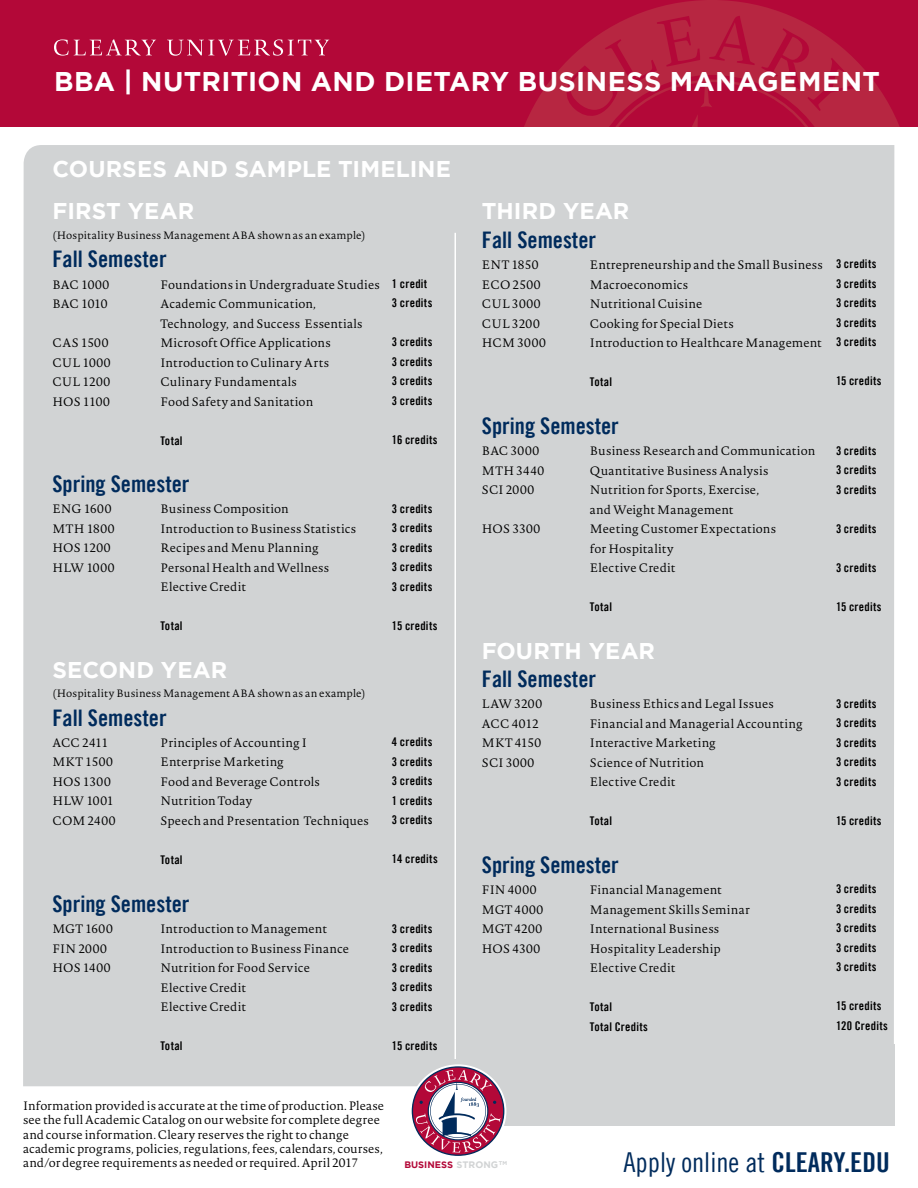
<style>
.page{position:relative;width:918px;height:1188px;background:#fff}
.page>*{position:absolute;margin:0;border:0;box-sizing:border-box;transform-origin:0 0}
.t1{font:27.45px "Trade Gothic LT Cond Eighteen";color:#002b5c}
.t2{font:700 27px "Gotham";letter-spacing:.015em;color:#fff}
.t3{font:22.8px "Trade Gothic LT Bold Cond Twenty";color:#002b5c}
.t4{font:700 22.8px "Gotham";letter-spacing:.005em;color:#fff}
.t5{font:300 12px/19.5px "Novel Std";letter-spacing:.01em;color:#000}
.t6{font:12px/19.5px "Trade Gothic LT Bold Cond Twenty";letter-spacing:.02em;color:#000;text-align:justify}
.t7{font:300 10.5px "Novel Std";letter-spacing:.015em;color:#000}
.t8{font:700 9.45px "Gotham";color:#b30838}
.t9{font:700 5.4px "Gotham";color:#d1d3d4}
.s1{color:#d1d3d4}
.s2{font-family:"Trade Gothic LT Bold Cond Twenty"}
</style>
<div class="page">
<div style="left:23px;top:145px;width:871px;height:941px;background:#d1d3d4"></div>
<div style="left:0;top:0;width:918px;height:126px;background:#b30838"></div>
<svg style="left:524px;top:0;width:375px;height:126px;fill:#b72641"></svg>
<svg style="left:627px;top:114px;width:159px;height:12px"></svg>
<svg style="left:54px;top:39px;width:102px;height:17px"></svg>
<svg style="left:167px;top:39px;width:162px;height:17px"></svg>
<div style="left:455px;top:1044px;width:439px;height:81px;background:#d1d3d4"></div>
<hr style="left:454px;top:233px;width:2px;height:826px;background:#fff">
<svg style="left:410px;top:1064px;width:96px;height:92px"></svg>
<h2 class="t2" style="left:54px;top:66px;width:827px">BBA | NUTRITION AND DIETARY BUSINESS MANAGEMENT</h2>
<h3 class="t4" style="left:53px;top:156px;width:400px">COURSES AND SAMPLE TIMELINE</h3>
<h3 class="t4" style="left:52px;top:198px;width:143px">FIRST YEAR</h3>
<p class="t7" style="left:52px;top:229px;width:315px">(Hospitality Business Management ABA shown as an example)</p>
<h3 class="t3" style="left:52px;top:245px;width:116px">Fall Semester</h3>
<p class="t5" style="left:52px;top:275px;width:58px">BAC 1000</p>
<p class="t5" style="left:160px;top:275px;width:221px">Foundations in Undergraduate Studies</p>
<p class="t5" style="left:52px;top:294px;width:57px">BAC 1010</p>
<p class="t5" style="left:160px;top:294px;width:204px">Academic Communication,<br>Technology, and Success Essentials</p>
<p class="t5" style="left:52px;top:333px;width:57px">CAS 1500</p>
<p class="t5" style="left:160px;top:333px;width:172px">Microsoft Office Applications</p>
<p class="t5" style="left:52px;top:353px;width:60px">CUL 1000</p>
<p class="t5" style="left:160px;top:353px;width:170px">Introduction to Culinary Arts</p>
<p class="t5" style="left:52px;top:372px;width:59px">CUL 1200</p>
<p class="t5" style="left:160px;top:372px;width:138px">Culinary Fundamentals</p>
<p class="t5" style="left:52px;top:392px;width:59px">HOS 1100</p>
<p class="t5" style="left:160px;top:392px;width:154px">Food Safety and Sanitation</p>
<p class="t6" style="left:160px;top:430px;width:24px">Total</p>
<h3 class="t3" style="left:52px;top:470px;width:138px">Spring Semester</h3>
<p class="t5" style="left:52px;top:499px;width:60px">ENG 1600</p>
<p class="t5" style="left:160px;top:499px;width:130px">Business Composition</p>
<p class="t5" style="left:52px;top:519px;width:64px">MTH 1800</p>
<p class="t5" style="left:160px;top:519px;width:197px">Introduction to Business Statistics</p>
<p class="t5" style="left:52px;top:538px;width:60px">HOS 1200</p>
<p class="t5" style="left:160px;top:538px;width:160px">Recipes and Menu Planning</p>
<p class="t5" style="left:52px;top:558px;width:64px">HLW 1000</p>
<p class="t5" style="left:160px;top:558px;width:170px">Personal Health and Wellness<br>Elective Credit</p>
<p class="t6" style="left:160px;top:616px;width:24px">Total</p>
<h3 class="t4" style="left:52px;top:656px;width:176px">SECOND YEAR</h3>
<p class="t7" style="left:52px;top:687px;width:315px">(Hospitality Business Management ABA shown as an example)</p>
<h3 class="t3" style="left:52px;top:704px;width:116px">Fall Semester</h3>
<p class="t5" style="left:52px;top:733px;width:57px">ACC 2411</p>
<p class="t5" style="left:160px;top:733px;width:148px">Principles of Accounting I</p>
<p class="t5" style="left:52px;top:753px;width:62px">MKT 1500</p>
<p class="t5" style="left:160px;top:753px;width:125px">Enterprise Marketing</p>
<p class="t5" style="left:52px;top:772px;width:60px">HOS 1300</p>
<p class="t5" style="left:160px;top:772px;width:161px">Food and Beverage Controls</p>
<p class="t5" style="left:52px;top:792px;width:63px">HLW 1001</p>
<p class="t5" style="left:160px;top:792px;width:93px">Nutrition Today</p>
<p class="t5" style="left:52px;top:811px;width:65px">COM 2400</p>
<p class="t5" style="left:160px;top:811px;width:210px">Speech and Presentation Techniques</p>
<p class="t6" style="left:160px;top:850px;width:24px">Total</p>
<h3 class="t3" style="left:52px;top:890px;width:138px">Spring Semester</h3>
<p class="t5" style="left:52px;top:919px;width:62px">MGT 1600</p>
<p class="t5" style="left:160px;top:919px;width:168px">Introduction to Management</p>
<p class="t5" style="left:52px;top:939px;width:56px">FIN 2000</p>
<p class="t5" style="left:160px;top:939px;width:190px">Introduction to Business Finance</p>
<p class="t5" style="left:52px;top:958px;width:60px">HOS 1400</p>
<p class="t5" style="left:160px;top:958px;width:151px">Nutrition for Food Service<br>Elective Credit<br>Elective Credit</p>
<p class="t6" style="left:160px;top:1036px;width:24px">Total</p>
<p class="t6" style="left:392px;top:274px;width:42px">1 credit<br>3 credits</p>
<p class="t6" style="left:392px;top:332px;width:42px">3 credits 3 credits 3 credits 3 credits</p>
<p class="t6" style="left:392px;top:430px;width:47px">16 credits</p>
<p class="t6" style="left:392px;top:498px;width:42px">3 credits 3 credits 3 credits 3 credits 3 credits</p>
<p class="t6" style="left:392px;top:615px;width:47px">15 credits</p>
<p class="t6" style="left:392px;top:732px;width:42px">4 credits 3 credits 3 credits 1 credits 3 credits</p>
<p class="t6" style="left:392px;top:849px;width:47px">14 credits</p>
<p class="t6" style="left:392px;top:919px;width:42px">3 credits 3 credits 3 credits 3 credits 3 credits</p>
<p class="t6" style="left:392px;top:1036px;width:47px">15 credits</p>
<h3 class="t4" style="left:482px;top:198px;width:149px">THIRD YEAR</h3>
<h3 class="t3" style="left:482px;top:226px;width:116px">Fall Semester</h3>
<p class="t5" style="left:482px;top:255px;width:58px">ENT 1850</p>
<p class="t5" style="left:590px;top:255px;width:234px">Entrepreneurship and the Small Business</p>
<p class="t5" style="left:482px;top:275px;width:60px">ECO 2500</p>
<p class="t5" style="left:590px;top:275px;width:100px">Macroeconomics</p>
<p class="t5" style="left:482px;top:294px;width:60px">CUL 3000</p>
<p class="t5" style="left:590px;top:294px;width:114px">Nutritional Cuisine</p>
<p class="t5" style="left:482px;top:314px;width:59px">CUL 3200</p>
<p class="t5" style="left:590px;top:314px;width:145px">Cooking for Special Diets</p>
<p class="t5" style="left:482px;top:333px;width:65px">HCM 3000</p>
<p class="t5" style="left:590px;top:333px;width:233px">Introduction to Healthcare Management</p>
<p class="t6" style="left:590px;top:372px;width:24px">Total</p>
<h3 class="t3" style="left:482px;top:412px;width:138px">Spring Semester</h3>
<p class="t5" style="left:482px;top:441px;width:59px">BAC 3000</p>
<p class="t5" style="left:590px;top:441px;width:227px">Business Research and Communication</p>
<p class="t5" style="left:482px;top:461px;width:64px">MTH 3440</p>
<p class="t5" style="left:590px;top:461px;width:180px">Quantitative Business Analysis</p>
<p class="t5" style="left:482px;top:480px;width:54px">SCI 2000</p>
<p class="t5" style="left:590px;top:480px;width:171px">Nutrition for Sports, Exercise, and Weight Management</p>
<p class="t5" style="left:482px;top:519px;width:60px">HOS 3300</p>
<p class="t5" style="left:590px;top:519px;width:188px">Meeting Customer Expectations for Hospitality<br>Elective Credit</p>
<p class="t6" style="left:590px;top:597px;width:24px">Total</p>
<h3 class="t4" style="left:482px;top:637px;width:175px">FOURTH YEAR</h3>
<h3 class="t3" style="left:482px;top:665px;width:116px">Fall Semester</h3>
<p class="t5" style="left:482px;top:695px;width:62px">LAW 3200</p>
<p class="t5" style="left:590px;top:695px;width:186px">Business Ethics and Legal Issues</p>
<p class="t5" style="left:482px;top:714px;width:58px">ACC 4012</p>
<p class="t5" style="left:590px;top:714px;width:214px">Financial and Managerial Accounting</p>
<p class="t5" style="left:482px;top:734px;width:61px">MKT 4150</p>
<p class="t5" style="left:590px;top:734px;width:127px">Interactive Marketing</p>
<p class="t5" style="left:482px;top:753px;width:54px">SCI 3000</p>
<p class="t5" style="left:590px;top:753px;width:116px">Science of Nutrition<br>Elective Credit</p>
<p class="t6" style="left:590px;top:811px;width:24px">Total</p>
<h3 class="t3" style="left:482px;top:851px;width:138px">Spring Semester</h3>
<p class="t5" style="left:482px;top:880px;width:56px">FIN 4000</p>
<p class="t5" style="left:590px;top:880px;width:133px">Financial Management</p>
<p class="t5" style="left:482px;top:900px;width:63px">MGT 4000</p>
<p class="t5" style="left:590px;top:900px;width:161px">Management Skills Seminar</p>
<p class="t5" style="left:482px;top:919px;width:62px">MGT 4200</p>
<p class="t5" style="left:590px;top:919px;width:131px">International Business</p>
<p class="t5" style="left:482px;top:939px;width:60px">HOS 4300</p>
<p class="t5" style="left:590px;top:939px;width:132px">Hospitality Leadership<br>Elective Credit</p>
<p class="t6" style="left:590px;top:997px;width:59px">Total<br>Total Credits</p>
<p class="t6" style="left:836px;top:254px;width:42px">3 credits 3 credits 3 credits 3 credits 3 credits</p>
<p class="t6" style="left:836px;top:371px;width:47px">15 credits</p>
<p class="t6" style="left:836px;top:440px;width:42px">3 credits 3 credits 3 credits</p>
<p class="t6" style="left:836px;top:518px;width:42px">3 credits</p>
<p class="t6" style="left:836px;top:557px;width:42px">3 credits</p>
<p class="t6" style="left:836px;top:596px;width:47px">15 credits</p>
<p class="t6" style="left:836px;top:694px;width:42px">3 credits 3 credits 3 credits 3 credits 3 credits</p>
<p class="t6" style="left:836px;top:811px;width:47px">15 credits</p>
<p class="t6" style="left:836px;top:879px;width:42px">3 credits 3 credits 3 credits 3 credits 3 credits</p>
<p class="t6" style="left:836px;top:996px;width:53px">15 credits<br>120 Credits</p>
<p class="t5" style="left:23px;top:1099px;width:363px;line-height:14.4px">Information provided is accurate at the time of production. Please see the full Academic Catalog on our website for complete degree and course information. Cleary reserves the right to change academic programs, policies, regulations, fees, calendars, courses, and/or degree requirements as needed or required. April 2017</p>
<p class="t8" style="left:404px;top:1159px;width:95px">BUSINESS <span class="s1">STRONG</span></p>
<h1 class="t1" style="left:623px;top:1146px;width:268px">Apply online at <span class="s2">CLEARY.EDU</span></h1>
<p class="t9" style="left:499px;top:1160px;width:10px">TM</p>
</div>
